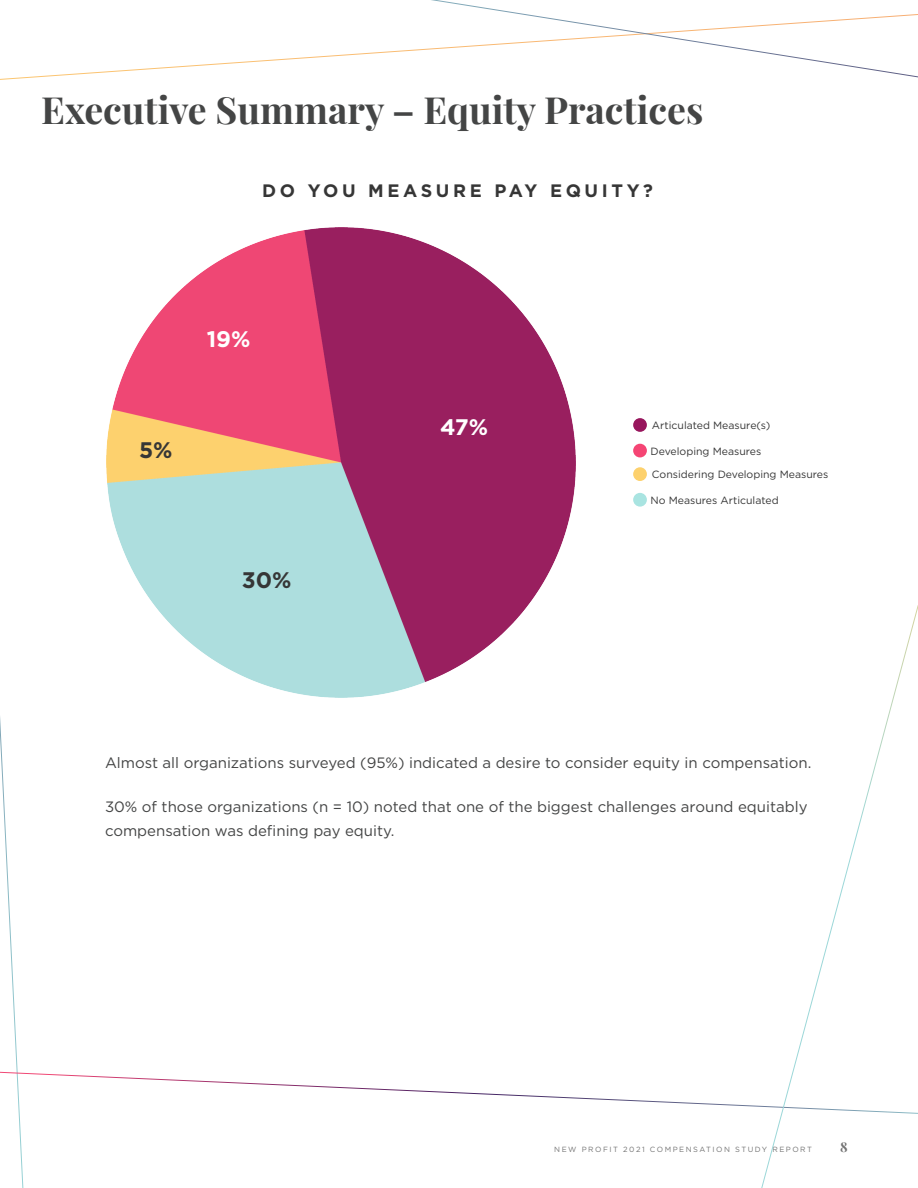
<style>
.page{position:relative;width:918px;height:1188px;background:#fff}
.page>*{position:absolute;margin:0;border:0;box-sizing:border-box;transform-origin:0 0}
.t1{font:700 37.5px "Playfair Display";color:#444545}
.t2{font:700 22.5px "Gotham";color:#fff}
.t3{font:700 22.5px "Gotham";color:#363636}
.t4{font:700 18px "Gotham";letter-spacing:.2em;color:#363636}
.t5{font:15px/24px "Gotham";color:#444545}
.t6{font:700 13.5px "Playfair Display";color:#737373}
.t7{font:10.5px "Gotham";color:#363636}
.t8{font:7.5px "Gotham";letter-spacing:.2em;color:#737373}
</style>
<div class="page">
<svg style="left:25px;top:64px;width:186px;height:15px"></svg>
<svg style="left:0;top:77px;width:25px;height:1111px"></svg>
<svg style="left:0;top:1067px;width:757px;height:48px"></svg>
<svg style="left:211px;top:0;width:707px;height:78px"></svg>
<svg style="left:757px;top:605px;width:161px;height:583px"></svg>
<img style="left:106px;top:227px;width:470px;height:470px">
<div style="left:633px;top:444px;width:14px;height:13px;background:#f54574;border-radius:50%"></div>
<div style="left:633px;top:493px;width:14px;height:14px;background:#a9e4e1;border-radius:50%"></div>
<div style="left:633px;top:418px;width:14px;height:14px;background:#98165d;border-radius:50%"></div>
<div style="left:633px;top:467px;width:14px;height:14px;background:#fdd16d;border-radius:50%"></div>
<p class="t1" style="left:41px;top:80px;width:664px">Executive Summary – Equity Practices</p>
<p class="t4" style="left:262px;top:179px;width:392px">DO YOU MEASURE PAY EQUITY?</p>
<p class="t2" style="left:207px;top:324px;width:45px">19%</p>
<p class="t2" style="left:440px;top:412px;width:50px">47%</p>
<p class="t7" style="left:652px;top:419px;width:120px">Articulated Measure(s)</p>
<p class="t3" style="left:139px;top:435px;width:35px">5%</p>
<p class="t7" style="left:651px;top:444px;width:112px">Developing Measures</p>
<p class="t7" style="left:651px;top:494px;width:130px">No Measures Articulated</p>
<p class="t7" style="left:652px;top:468px;width:178px">Considering Developing Measures</p>
<p class="t3" style="left:242px;top:565px;width:51px">30%</p>
<p class="t5" style="left:105px;top:750px;width:708px">Almost all organizations surveyed (95%) indicated a desire to consider equity in compensation.</p>
<p class="t5" style="left:105px;top:795px;width:704px">30% of those organizations (n = 10) noted that one of the biggest challenges around equitably compensation was defining pay equity.</p>
<p class="t8" style="left:554px;top:1145px;width:259px">NEW PROFIT 2021 COMPENSATION STUDY REPORT</p>
<p class="t6" style="left:840px;top:1136px;width:9px">8</p>
</div>
